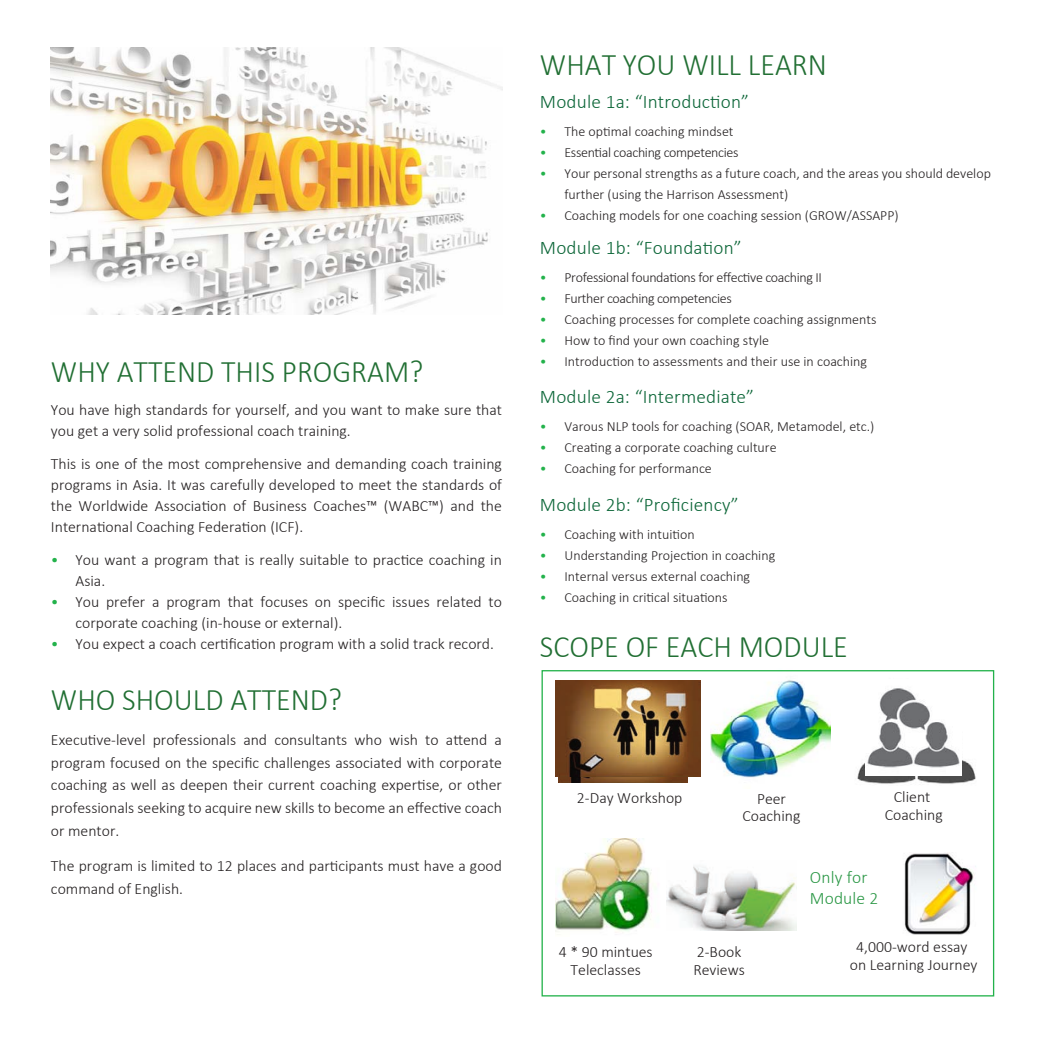
<style>
.page{position:relative;width:1052px;height:1042px;background:#fff}
.page>*{position:absolute;margin:0;border:0;box-sizing:border-box;transform-origin:0 0}
.t1{font:300 31.5px "Calibri";color:#216f33;scale:.95 1}
.t2{font:300 19.25px "Calibri";letter-spacing:.01em;color:#0c6638}
.t3{font:300 17.5px/21px "Calibri";letter-spacing:.01em;color:#2a9745}
.t4{font:300 15.75px/21px "Calibri";color:#231f20}
.t5{font:300 14px/21px "Calibri";color:#231f20}
.t6{font:300 14px "Calibri";letter-spacing:-.025em;color:#231f20}
.s1{color:#23b24b}
</style>
<div class="page">
<img style="left:857px;top:760px;width:119px;height:24px">
<img style="left:558px;top:777px;width:129px;height:5px">
<img style="left:555px;top:838px;width:97px;height:94px">
<img style="left:710px;top:680px;width:120px;height:98px">
<img style="left:50px;top:47px;width:452px;height:267px">
<img style="left:666px;top:866px;width:130px;height:65px">
<img style="left:904px;top:853px;width:72px;height:82px">
<div style="left:541px;top:670px;width:453px;height:326px;border:1px solid #23b24b"></div>
<img style="left:555px;top:680px;width:145px;height:97px">
<img style="left:865px;top:688px;width:96px;height:87px">
<p class="t1" style="left:51px;top:352px;width:393px">WHY ATTEND THIS PROGRAM?</p>
<p class="t4" style="left:51px;top:398px;width:452px">You have high standards for yourself, and you want to make sure that you get a very solid professional coach training.</p>
<p class="t4" style="left:51px;top:453px;width:452px;text-align:justify">This is one of the most comprehensive and demanding coach training programs in Asia. It was carefully developed to meet the standards of the Worldwide Association of Business Coaches™ (WABC™) and the International Coaching Federation (ICF).</p>
<p class="t4" style="left:75px;top:549px;width:428px;text-indent:-25px"><span class="s1">•</span> You want a program that is really suitable to practice coaching in<br>Asia.</p>
<p class="t4" style="left:75px;top:591px;width:428px;text-indent:-25px"><span class="s1">•</span> You prefer a program that focuses on specific issues related to corporate coaching (in-house or external).</p>
<p class="t4" style="left:51px;top:633px;width:444px"><span class="s1">•</span> You expect a coach certification program with a solid track record.</p>
<p class="t1" style="left:51px;top:680px;width:308px">WHO SHOULD ATTEND?</p>
<p class="t4" style="left:51px;top:727px;width:452px;line-height:22.8px;text-align:justify">Executive-level professionals and consultants who wish to attend a program focused on the specific challenges associated with corporate coaching as well as deepen their current coaching expertise, or other professionals seeking to acquire new skills to become an effective coach or mentor.</p>
<p class="t4" style="left:51px;top:853px;width:452px;line-height:22.8px">The program is limited to 12 places and participants must have a good command of English.</p>
<p class="t1" style="left:540px;top:45px;width:303px">WHAT YOU WILL LEARN</p>
<p class="t2" style="left:540px;top:90px;width:211px">Module 1a: “Introduction”</p>
<p class="t5" style="left:540px;top:121px;width:195px"><span class="s1">•</span> The optimal coaching mindset</p>
<p class="t6" style="left:540px;top:144px;width:200px"><span class="s1">•</span> Essential coaching competencies</p>
<p class="t5" style="left:564px;top:163px;width:428px;text-indent:-24px"><span class="s1">•</span> Your personal strengths as a future coach, and the areas you should develop further (using the Harrison Assessment)</p>
<p class="t5" style="left:540px;top:205px;width:360px"><span class="s1">•</span> Coaching models for one coaching session (GROW/ASSAPP)</p>
<p class="t2" style="left:540px;top:236px;width:203px">Module 1b: “Foundation”</p>
<p class="t6" style="left:540px;top:269px;width:283px"><span class="s1">•</span> Professional foundations for effective coaching II</p>
<p class="t6" style="left:540px;top:290px;width:193px"><span class="s1">•</span> Further coaching competencies</p>
<p class="t5" style="left:540px;top:308px;width:338px"><span class="s1">•</span> Coaching processes for complete coaching assignments</p>
<p class="t5" style="left:540px;top:329px;width:231px"><span class="s1">•</span> How to find your own coaching style</p>
<p class="t5" style="left:540px;top:350px;width:328px"><span class="s1">•</span> Introduction to assessments and their use in coaching</p>
<p class="t2" style="left:540px;top:385px;width:216px">Module 2a: “Intermediate”</p>
<p class="t5" style="left:540px;top:415px;width:336px"><span class="s1">•</span> Varous NLP tools for coaching (SOAR, Metamodel, etc.)</p>
<p class="t5" style="left:540px;top:436px;width:238px"><span class="s1">•</span> Creating a corporate coaching culture</p>
<p class="t5" style="left:540px;top:457px;width:173px"><span class="s1">•</span> Coaching for performance</p>
<p class="t2" style="left:540px;top:492px;width:200px">Module 2b: “Proficiency”</p>
<p class="t5" style="left:540px;top:523px;width:156px"><span class="s1">•</span> Coaching with intuition</p>
<p class="t5" style="left:540px;top:544px;width:237px"><span class="s1">•</span> Understanding Projection in coaching</p>
<p class="t5" style="left:540px;top:565px;width:212px"><span class="s1">•</span> Internal versus external coaching</p>
<p class="t5" style="left:540px;top:586px;width:189px"><span class="s1">•</span> Coaching in critical situations</p>
<p class="t1" style="left:540px;top:627px;width:326px">SCOPE OF EACH MODULE</p>
<p class="t4" style="left:577px;top:787px;width:107px">2-Day Workshop</p>
<p class="t4" style="left:742px;top:789px;width:59px;line-height:17.5px;text-align:center">Peer<br>Coaching</p>
<p class="t4" style="left:884px;top:787px;width:59px;line-height:17.5px;text-align:center">Client<br>Coaching</p>
<p class="t4" style="left:559px;top:942px;width:95px;line-height:17.5px;text-align:center">4 * 90 mintues<br>Teleclasses</p>
<p class="t4" style="left:693px;top:942px;width:53px;line-height:17.5px">2-Book<br>Reviews</p>
<p class="t3" style="left:809px;top:865px;width:70px">Only for<br>Module 2</p>
<p class="t4" style="left:849px;top:937px;width:129px;line-height:17.5px;text-align:center">4,000-word essay on Learning Journey</p>
</div>
